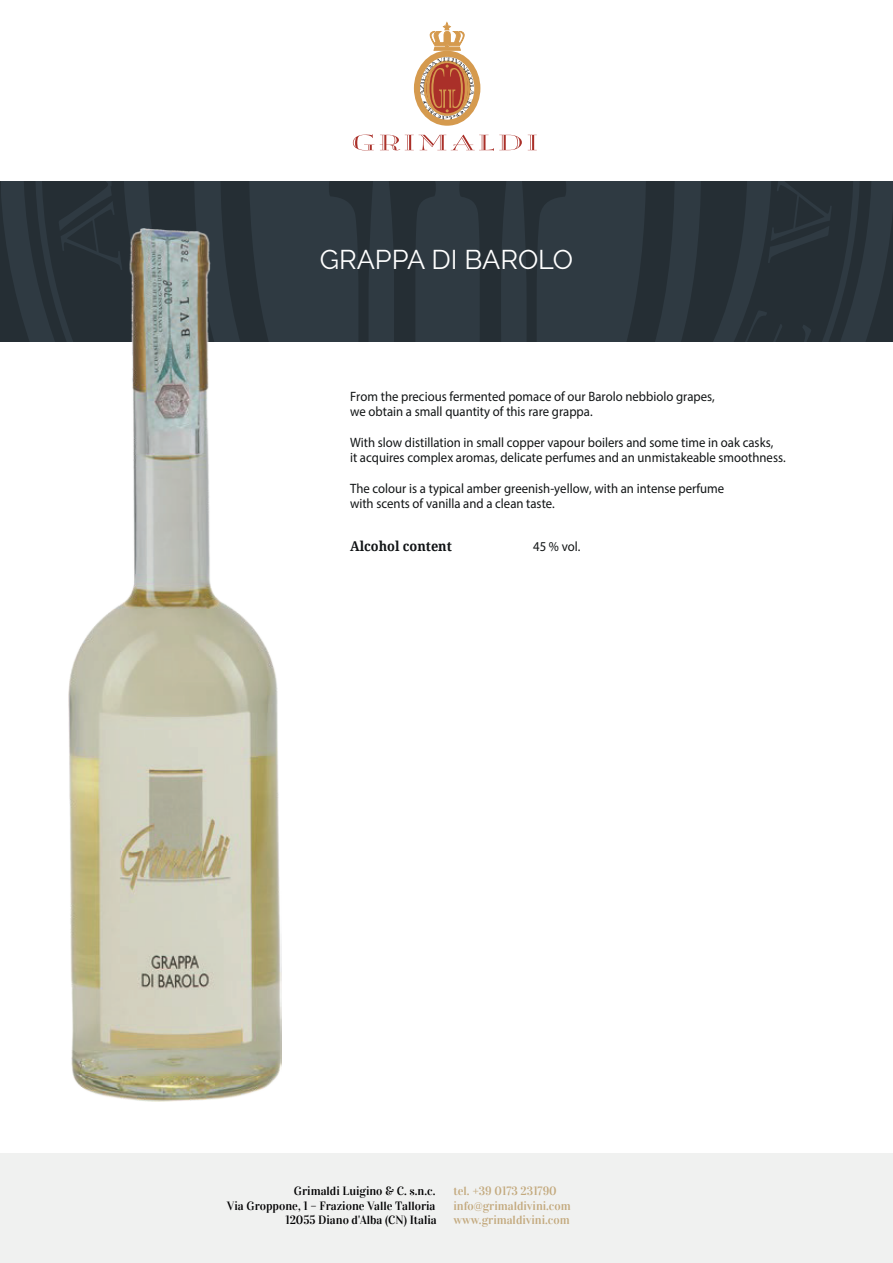
<style>
.page{position:relative;width:893px;height:1263px;background:#fff}
.page>*{position:absolute;margin:0;border:0;box-sizing:border-box;transform-origin:0 0}
.t1{font:27px "Raleway";color:#fff}
.t2{font:13.5px/15.3px "Myriad Pro";color:#111415;scale:.94 1}
.t3{font:700 13.5px "Noto Serif";color:#101315;scale:.94 1}
.t4{font:12px/14.4px "Vidaloka";color:#000001;text-align:right}
.t5{font:12px/14.4px "Vidaloka";color:#c3a97d}
</style>
<div class="page">
<div style="left:0;top:1154px;width:893px;height:109px;background:#f0f1f0"></div>
<svg style="left:1px;top:181px;width:892px;height:161px;background:#283238"></svg>
<svg style="left:128px;top:181px;width:639px;height:161px;background:#2b353d"></svg>
<svg style="left:353px;top:134px;width:21px;height:16px"></svg>
<svg style="left:380px;top:135px;width:142px;height:16px"></svg>
<svg style="left:528px;top:135px;width:9px;height:15px"></svg>
<div style="left:414px;top:51px;width:66px;height:75px;border:6px solid #d59a4e;border-radius:50%"></div>
<svg style="left:420px;top:57px;width:54px;height:63px;background:#c58260"></svg>
<svg style="left:430px;top:23px;width:34px;height:27px"></svg>
<img style="left:68px;top:229px;width:214px;height:872px">
<h1 class="t1" style="left:320px;top:244px;width:255px">GRAPPA DI BAROLO</h1>
<p class="t2" style="left:350px;top:388px;width:390px">From the precious fermented pomace of our Barolo nebbiolo grapes, we obtain a small quantity of this rare grappa.</p>
<p class="t2" style="left:350px;top:434px;width:465px">With slow distillation in small copper vapour boilers and some time in oak casks,<br>it acquires complex aromas, delicate perfumes and an unmistakeable smoothness.</p>
<p class="t2" style="left:350px;top:480px;width:399px">The colour is a typical amber greenish-yellow, with an intense perfume with scents of vanilla and a clean taste.</p>
<p class="t3" style="left:350px;top:536px;width:110px">Alcohol content</p>
<p class="t2" style="left:533px;top:538px;width:52px">45 % vol.</p>
<p class="t4" style="left:227px;top:1184px;width:210px">Grimaldi Luigino &amp; C. s.n.c.<br>Via Groppone, 1 – Frazione Valle Talloria</p>
<p class="t5" style="left:453px;top:1184px;width:119px">tel. +39 0173 231790 info@grimaldivini.com www.grimaldivini.com</p>
<p class="t4" style="left:285px;top:1213px;width:153px">12055 Diano d'Alba (CN) Italia</p>
</div>
